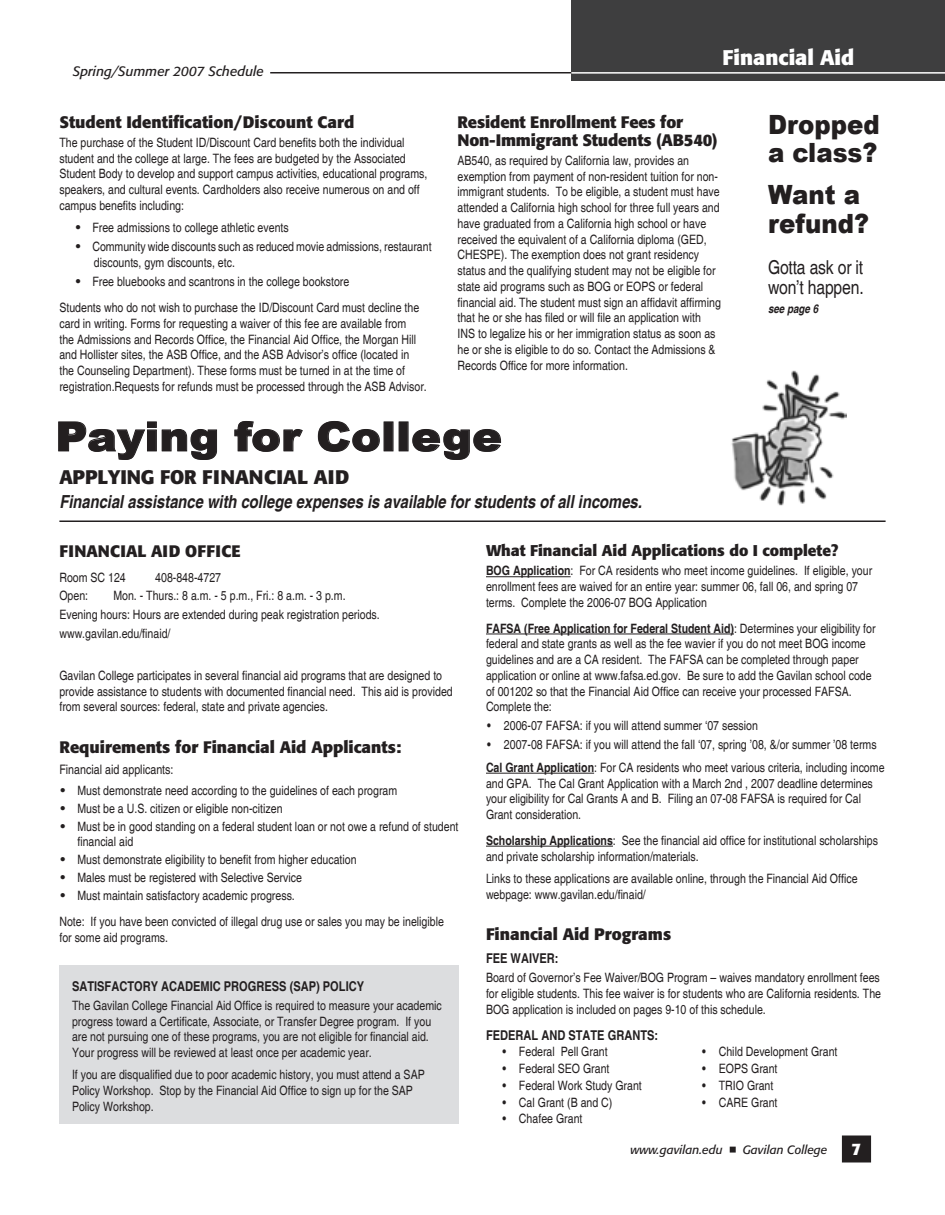
<style>
.page{position:relative;width:945px;height:1215px;background:#fff}
.page>*{position:absolute;margin:0;border:0;box-sizing:border-box;transform-origin:0 0}
.t1{font:900 40.5px "Arial";letter-spacing:.005em;color:#231f20;scale:1.1 1}
.t2{font:900 26.55px/28.5px "Arial";color:#231f20;scale:.92 1}
.t3{font:700 21px "Formata";color:#fff}
.t4{font:700 19.5px "Formata";color:#231f20}
.t5{font:condensed 19.2px/19.5px "Helvetica";letter-spacing:-.01em;color:#231f20}
.t6{font:italic 700 condensed 18px "Helvetica";color:#231f20}
.t7{font:700 16.5px/18px "Formata";color:#231f20}
.t8{font:700 16.5px "Formata";letter-spacing:.02em;color:#231f20}
.t9{font:700 15.45px "Formata";color:#231f20}
.t10{font:700 condensed 13.5px "Helvetica";color:#231f20}
.t11{font:italic 13.5px "Formata";color:#231f20}
.t12{font:condensed 13.05px "Helvetica";color:#231f20}
.t13{font:condensed 12.9px/15.8px "Helvetica";color:#231f20}
.t14{font:italic 12px "Formata";color:#231f20}
.t15{font:italic 700 condensed 12px "Helvetica";color:#231f20}
.s1{font-stretch:normal;font-size:13.5px}
.s2{font-weight:700}
</style>
<div class="page">
<div style="left:843px;top:1137px;width:27px;height:24px;background:#231f20"></div>
<div style="left:842px;top:1136px;width:29px;height:26px;border:3px solid #231f20"></div>
<svg style="left:730px;top:1147px;width:6px;height:6px"></svg>
<hr style="left:270px;top:72px;width:675px;height:1px;background:#231f20">
<div style="left:571px;top:0;width:374px;height:81px;background:#3e3e3f"></div>
<hr style="left:571px;top:72px;width:374px;height:2px;background:#fff">
<svg style="left:58px;top:421px;width:159px;height:39px"></svg>
<svg style="left:234px;top:421px;width:69px;height:31px"></svg>
<svg style="left:318px;top:421px;width:62px;height:31px"></svg>
<svg style="left:412px;top:429px;width:89px;height:31px"></svg>
<img style="left:731px;top:370px;width:115px;height:136px">
<div style="left:59px;top:965px;width:400px;height:159px;background:#dcdddf"></div>
<hr style="left:59px;top:520px;width:827px;height:2px;background:#231f20">
<hr style="left:486px;top:576px;width:85px;height:1px;background:#231f20">
<hr style="left:486px;top:634px;width:248px;height:1px;background:#231f20">
<hr style="left:486px;top:773px;width:108px;height:1px;background:#231f20">
<hr style="left:486px;top:846px;width:127px;height:1px;background:#231f20">
<p class="t11" style="left:73px;top:63px;width:193px">Spring/Summer 2007 Schedule</p>
<p class="t7" style="left:59px;top:113px;width:296px">Student Identification/Discount Card</p>
<p class="t13" style="left:59px;top:135px;width:370px">The purchase of the Student ID/Discount Card benefits both the individual student and the college at large. The fees are budgeted by the Associated Student Body to develop and support campus activities, educational programs, speakers, and cultural events. Cardholders also receive numerous on and off campus benefits including:</p>
<p class="t13" style="left:76px;top:220px;width:214px"><span class="s1">•</span> Free admissions to college athletic events</p>
<p class="t13" style="left:94px;top:239px;width:339px;text-indent:-18px"><span class="s1">•</span> Community wide discounts such as reduced movie admissions, restaurant discounts, gym discounts, etc.</p>
<p class="t13" style="left:59px;top:268px;width:361px;line-height:26.5px;text-indent:16px"><span class="s1">•</span> Free bluebooks and scantrons in the college bookstore<br>Students who do not wish to purchase the ID/Discount Card must decline the</p>
<p class="t13" style="left:59px;top:316px;width:369px">card in writing. Forms for requesting a waiver of this fee are available from<br>the Admissions and Records Office, the Financial Aid Office, the Morgan Hill and Hollister sites, the ASB Office, and the ASB Advisor’s office (located in the Counseling Department). These forms must be turned in at the time of registration.Requests for refunds must be processed through the ASB Advisor.</p>
<p class="t3" style="left:723px;top:44px;width:133px">Financial Aid</p>
<p class="t7" style="left:458px;top:113px;width:262px">Resident Enrollment Fees for<br>Non-Immigrant Students (AB540)</p>
<p class="t13" style="left:458px;top:153px;width:265px">AB540, as required by California law, provides an exemption from payment of non-resident tuition for non&shy;immigrant students. To be eligible, a student must have attended a California high school for three full years and have graduated from a California high school or have received the equivalent of a California diploma (GED, CHESPE). The exemption does not grant residency status and the qualifying student may not be eligible for state aid programs such as BOG or EOPS or federal financial aid. The student must sign an affidavit affirming that he or she has filed or will file an application with INS to legalize his or her immigration status as soon as he or she is eligible to do so. Contact the Admissions &amp; Records Office for more information.</p>
<p class="t2" style="left:768px;top:109px;width:123px">Dropped a class?</p>
<p class="t2" style="left:768px;top:180px;width:111px">Want a refund?</p>
<p class="t5" style="left:768px;top:258px;width:97px">Gotta ask or it won’t happen.</p>
<p class="t15" style="left:768px;top:301px;width:52px">see page 6</p>
<p class="t1" style="left:56px;top:407px;width:407px">Paying for College</p>
<p class="t4" style="left:59px;top:465px;width:292px">APPLYING FOR FINANCIAL AID</p>
<p class="t6" style="left:59px;top:491px;width:584px">Financial assistance with college expenses is available for students of all incomes.</p>
<p class="t8" style="left:59px;top:541px;width:183px">FINANCIAL AID OFFICE</p>
<p class="t13" style="left:59px;top:570px;width:68px">Room SC 124</p>
<p class="t13" style="left:155px;top:570px;width:67px">408-848-4727</p>
<p class="t13" style="left:59px;top:588px;width:30px">Open:</p>
<p class="t9" style="left:486px;top:541px;width:354px">What Financial Aid Applications do I complete?</p>
<p class="t13" style="left:486px;top:563px;width:388px"><span class="s2">BOG Application</span>: For CA residents who meet income guidelines. If eligible, your enrollment fees are waived for an entire year: summer 06, fall 06, and spring 07 terms. Complete the 2006-07 BOG Application</p>
<p class="t13" style="left:486px;top:620px;width:391px"><span class="s2">FAFSA (Free Application for Federal Student Aid)</span>: Determines your eligibility for federal and state grants as well as the fee wavier if you do not meet BOG income guidelines and are a CA resident. The FAFSA can be completed through paper application or online at www.fafsa.ed.gov. Be sure to add the Gavilan school code of 001202 so that the Financial Aid Office can receive your processed FAFSA.<br>Complete the:</p>
<p class="t13" style="left:487px;top:718px;width:272px">• 2006-07 FAFSA: if you will attend summer ‘07 session</p>
<p class="t13" style="left:486px;top:734px;width:400px;line-height:22.5px">• 2007-08 FAFSA: if you will attend the fall ‘07, spring ’08, &amp;/or summer ’08 terms<br><span class="s2">Cal Grant Application</span>: For CA residents who meet various criteria, including income</p>
<p class="t13" style="left:486px;top:775px;width:388px">and GPA. The Cal Grant Application with a March 2nd , 2007 deadline determines your eligibility for Cal Grants A and B. Filing an 07-08 FAFSA is required for Cal<br>Grant consideration.</p>
<p class="t13" style="left:486px;top:833px;width:394px"><span class="s2">Scholarship Applications</span>: See the financial aid office for institutional scholarships and private scholarship information/materials.</p>
<p class="t13" style="left:486px;top:871px;width:373px">Links to these applications are available online, through the Financial Aid Office webpage: www.gavilan.edu/finaid/</p>
<p class="t13" style="left:59px;top:586px;width:322px;line-height:19px;text-indent:54px">Mon. - Thurs.: 8 a.m. - 5 p.m., Fri.: 8 a.m. - 3 p.m.<br>Evening hours: Hours are extended during peak registration periods. www.gavilan.edu/finaid/</p>
<p class="t13" style="left:59px;top:668px;width:395px">Gavilan College participates in several financial aid programs that are designed to provide assistance to students with documented financial need. This aid is provided from several sources: federal, state and private agencies.</p>
<p class="t7" style="left:59px;top:738px;width:343px">Requirements for Financial Aid Applicants:</p>
<p class="t12" style="left:59px;top:762px;width:116px">Financial aid applicants:</p>
<p class="t13" style="left:61px;top:783px;width:338px"><span class="s1">•</span> Must demonstrate need according to the guidelines of each program</p>
<p class="t13" style="left:61px;top:801px;width:224px"><span class="s1">•</span> Must be a U.S. citizen or eligible non-citizen</p>
<p class="t13" style="left:77px;top:819px;width:383px;line-height:15px;text-indent:-17px"><span class="s1">•</span> Must be in good standing on a federal student loan or not owe a refund of student financial aid</p>
<p class="t13" style="left:61px;top:851px;width:298px"><span class="s1">•</span> Must demonstrate eligibility to benefit from higher education</p>
<p class="t13" style="left:61px;top:869px;width:243px"><span class="s1">•</span> Males must be registered with Selective Service</p>
<p class="t13" style="left:59px;top:882px;width:386px;line-height:26.5px"><span class="s1">•</span> Must maintain satisfactory academic progress.<br>Note: If you have been convicted of illegal drug use or sales you may be ineligible</p>
<p class="t13" style="left:59px;top:930px;width:110px">for some aid programs.</p>
<p class="t7" style="left:486px;top:925px;width:187px">Financial Aid Programs</p>
<p class="t10" style="left:486px;top:950px;width:74px">Fee Waiver:</p>
<p class="t13" style="left:486px;top:970px;width:397px;text-align:justify">Board of Governor’s Fee Waiver/BOG Program – waives mandatory enrollment fees for eligible students. This fee waiver is for students who are California residents. The BOG application is included on pages 9-10 of this schedule.</p>
<p class="t10" style="left:486px;top:1027px;width:45px">Federaland</p>
<p class="t10" style="left:568px;top:1027px;width:91px">State Grants:</p>
<p class="t13" style="left:502px;top:1044px;width:107px">• Federal Pell Grant</p>
<p class="t13" style="left:502px;top:1061px;width:109px">• Federal SEO Grant</p>
<p class="t13" style="left:502px;top:1078px;width:141px">• Federal Work Study Grant</p>
<p class="t13" style="left:502px;top:1094px;width:111px">• Cal Grant (B and C)</p>
<p class="t13" style="left:502px;top:1111px;width:82px">• Chafee Grant</p>
<p class="t10" style="left:72px;top:978px;width:294px">Satisfactory Academic PROGRESS (SAP) Policy</p>
<p class="t13" style="left:72px;top:998px;width:371px">The Gavilan College Financial Aid Office is required to measure your academic progress toward a Certificate, Associate, or Transfer Degree program. If you are not pursuing one of these programs, you are not eligible for financial aid.<br>Your progress will be reviewed at least once per academic year.</p>
<p class="t13" style="left:72px;top:1067px;width:354px">If you are disqualified due to poor academic history, you must attend a SAP<br>Policy Workshop. Stop by the Financial Aid Office to sign up for the SAP<br>Policy Workshop.</p>
<p class="t13" style="left:702px;top:1044px;width:137px">• Child Development Grant</p>
<p class="t13" style="left:702px;top:1061px;width:77px">• EOPS Grant</p>
<p class="t13" style="left:702px;top:1078px;width:73px">• TRIO Grant</p>
<p class="t13" style="left:702px;top:1094px;width:77px">• CARE Grant</p>
<p class="t14" style="left:630px;top:1143px;width:94px">www.gavilan.edu</p>
<p class="t14" style="left:743px;top:1143px;width:86px">Gavilan College</p>
</div>
